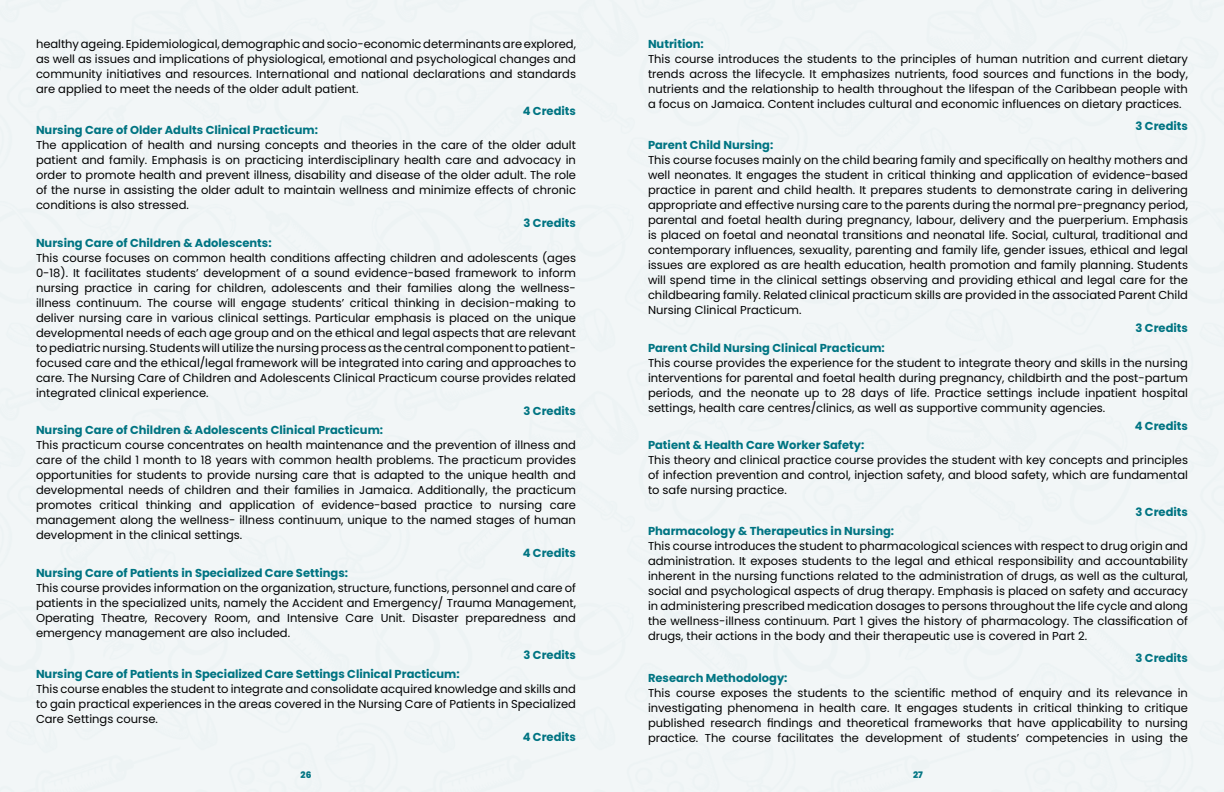
<style>
.page{position:relative;width:1224px;height:792px;background:#fff}
.page>*{position:absolute;margin:0;border:0;box-sizing:border-box;transform-origin:0 0}
.t1{font:11.5px/15px "Poppins";color:#000;text-align:justify}
.t2{font:700 11.5px "Poppins";color:#007482}
.t3{font:800 9px "Poppins";color:#007482}
</style>
<div class="page">
<p class="t1" style="left:36px;top:37px;width:542px">healthy ageing. Epidemiological, demographic and socio-economic determinants are explored, as well as issues and implications of physiological, emotional and psychological changes and community initiatives and resources. International and national declarations and standards are applied to meet the needs of the older adult patient.</p>
<p class="t2" style="left:523px;top:104px;width:55px">4 Credits</p>
<p class="t2" style="left:36px;top:124px;width:284px">Nursing Care of Older Adults Clinical Practicum:</p>
<p class="t1" style="left:36px;top:138px;width:542px">The application of health and nursing concepts and theories in the care of the older adult patient and family. Emphasis is on practicing interdisciplinary health care and advocacy in order to promote health and prevent illness, disability and disease of the older adult. The role of the nurse in assisting the older adult to maintain wellness and minimize effects of chronic conditions is also stressed.</p>
<p class="t2" style="left:524px;top:217px;width:54px">3 Credits</p>
<p class="t2" style="left:36px;top:236px;width:237px">Nursing Care of Children &amp; Adolescents:</p>
<p class="t1" style="left:36px;top:250px;width:542px">This course focuses on common health conditions affecting children and adolescents (ages 0-18). It facilitates students’ development of a sound evidence-based framework to inform nursing practice in caring for children, adolescents and their families along the wellness&shy;illness continuum. The course will engage students’ critical thinking in decision-making to deliver nursing care in various clinical settings. Particular emphasis is placed on the unique developmental needs of each age group and on the ethical and legal aspects that are relevant to pediatric nursing. Students will utilize the nursing process as the central component to patient&shy;focused care and the ethical/legal framework will be integrated into caring and approaches to care. The Nursing Care of Children and Adolescents Clinical Practicum course provides related integrated clinical experience.</p>
<p class="t2" style="left:524px;top:404px;width:54px">3 Credits</p>
<p class="t2" style="left:36px;top:424px;width:349px">Nursing Care of Children &amp; Adolescents Clinical Practicum:</p>
<p class="t1" style="left:36px;top:438px;width:542px">This practicum course concentrates on health maintenance and the prevention of illness and care of the child 1 month to 18 years with common health problems. The practicum provides opportunities for students to provide nursing care that is adapted to the unique health and developmental needs of children and their families in Jamaica. Additionally, the practicum promotes critical thinking and application of evidence-based practice to nursing care management along the wellness- illness continuum, unique to the named stages of human development in the clinical settings.</p>
<p class="t2" style="left:523px;top:547px;width:55px">4 Credits</p>
<p class="t2" style="left:36px;top:566px;width:314px">Nursing Care of Patients in Specialized Care Settings:</p>
<p class="t1" style="left:36px;top:580px;width:542px">This course provides information on the organization, structure, functions, personnel and care of patients in the specialized units, namely the Accident and Emergency/ Trauma Management, Operating Theatre, Recovery Room, and Intensive Care Unit. Disaster preparedness and emergency management are also included.</p>
<p class="t2" style="left:524px;top:648px;width:54px">3 Credits</p>
<p class="t2" style="left:36px;top:667px;width:425px">Nursing Care of Patients in Specialized Care Settings Clinical Practicum:</p>
<p class="t1" style="left:36px;top:682px;width:542px">This course enables the student to integrate and consolidate acquired knowledge and skills and to gain practical experiences in the areas covered in the Nursing Care of Patients in Specialized Care Settings course.</p>
<p class="t2" style="left:523px;top:730px;width:55px">4 Credits</p>
<p class="t2" style="left:648px;top:37px;width:57px">Nutrition:</p>
<p class="t1" style="left:648px;top:51px;width:542px">This course introduces the students to the principles of human nutrition and current dietary trends across the lifecycle. It emphasizes nutrients, food sources and functions in the body, nutrients and the relationship to health throughout the lifespan of the Caribbean people with a focus on Jamaica. Content includes cultural and economic influences on dietary practices.</p>
<p class="t2" style="left:1136px;top:119px;width:54px">3 Credits</p>
<p class="t2" style="left:648px;top:139px;width:127px">Parent Child Nursing:</p>
<p class="t1" style="left:648px;top:153px;width:542px">This course focuses mainly on the child bearing family and specifically on healthy mothers and well neonates. It engages the student in critical thinking and application of evidence-based practice in parent and child health. It prepares students to demonstrate caring in delivering appropriate and effective nursing care to the parents during the normal pre-pregnancy period, parental and foetal health during pregnancy, labour, delivery and the puerperium. Emphasis is placed on foetal and neonatal transitions and neonatal life. Social, cultural, traditional and contemporary influences, sexuality, parenting and family life, gender issues, ethical and legal issues are explored as are health education, health promotion and family planning. Students will spend time in the clinical settings observing and providing ethical and legal care for the childbearing family. Related clinical practicum skills are provided in the associated Parent Child Nursing Clinical Practicum.</p>
<p class="t2" style="left:1136px;top:322px;width:54px">3 Credits</p>
<p class="t2" style="left:648px;top:341px;width:238px">Parent Child Nursing Clinical Practicum:</p>
<p class="t1" style="left:648px;top:355px;width:542px">This course provides the experience for the student to integrate theory and skills in the nursing interventions for parental and foetal health during pregnancy, childbirth and the post-partum periods, and the neonate up to 28 days of life. Practice settings include inpatient hospital settings, health care centres/clinics, as well as supportive community agencies.</p>
<p class="t2" style="left:1135px;top:419px;width:55px">4 Credits</p>
<p class="t2" style="left:648px;top:439px;width:218px">Patient &amp; Health Care Worker Safety:</p>
<p class="t1" style="left:648px;top:453px;width:542px">This theory and clinical practice course provides the student with key concepts and principles of infection prevention and control, injection safety, and blood safety, which are fundamental to safe nursing practice.</p>
<p class="t2" style="left:1136px;top:505px;width:54px">3 Credits</p>
<p class="t2" style="left:648px;top:525px;width:248px">Pharmacology &amp; Therapeutics in Nursing:</p>
<p class="t1" style="left:648px;top:539px;width:542px">This course introduces the student to pharmacological sciences with respect to drug origin and administration. It exposes students to the legal and ethical responsibility and accountability inherent in the nursing functions related to the administration of drugs, as well as the cultural, social and psychological aspects of drug therapy. Emphasis is placed on safety and accuracy in administering prescribed medication dosages to persons throughout the life cycle and along the wellness-illness continuum. Part 1 gives the history of pharmacology. The classification of drugs, their actions in the body and their therapeutic use is covered in Part 2.</p>
<p class="t2" style="left:1136px;top:652px;width:54px">3 Credits</p>
<p class="t2" style="left:648px;top:671px;width:141px">Research Methodology:</p>
<p class="t1" style="left:648px;top:685px;width:542px">This course exposes the students to the scientific method of enquiry and its relevance in investigating phenomena in health care. It engages students in critical thinking to critique published research findings and theoretical frameworks that have applicability to nursing practice. The course facilitates the development of students’ competencies in using the</p>
<p class="t3" style="left:301px;top:770px;width:12px">26</p>
<p class="t3" style="left:913px;top:770px;width:11px">27</p>
</div>
